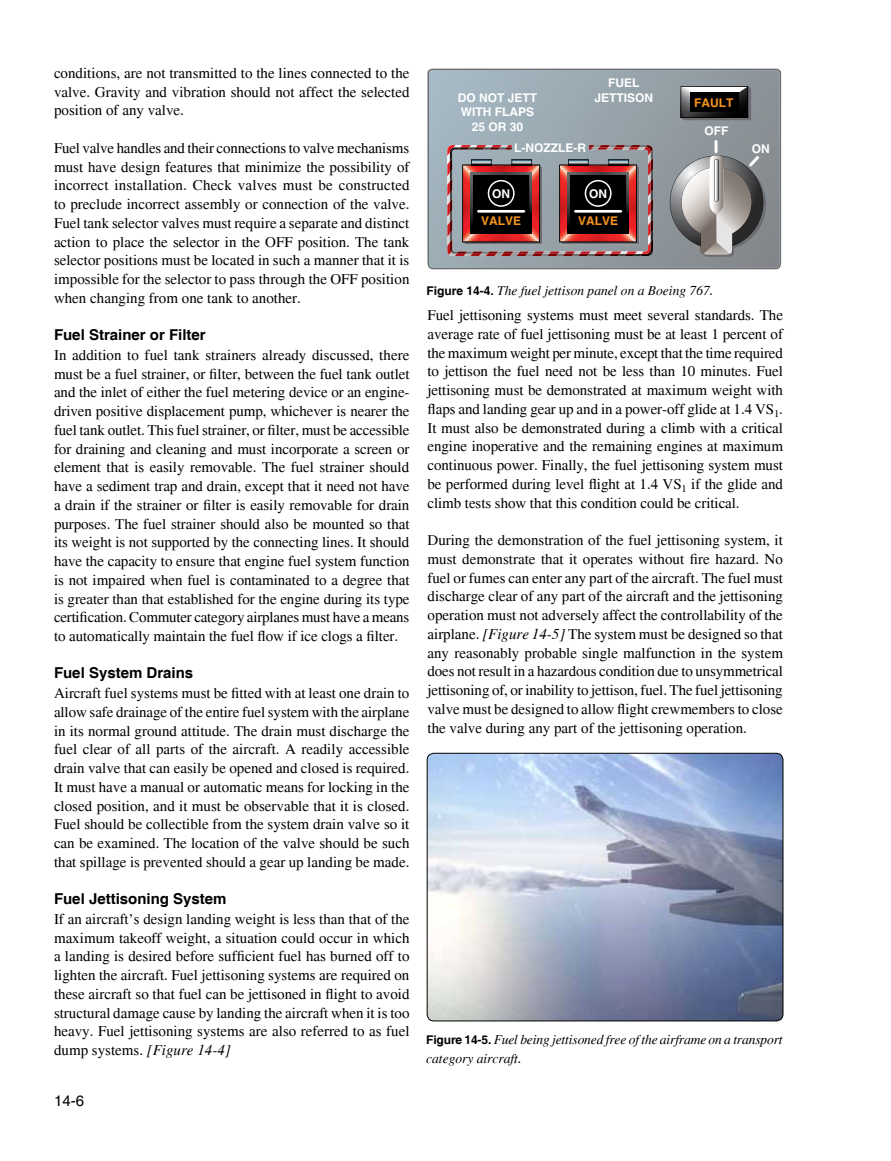
<style>
.page{position:relative;width:891px;height:1161px;background:#fff}
.page>*{position:absolute;margin:0;border:0;box-sizing:border-box;transform-origin:0 0}
.t1{font:15px/18.8px "Times";color:#000;text-align:justify}
.t2{font:15px "Helvetica";color:#000}
.t3{font:italic 13.5px/18.8px "Times";letter-spacing:-.005em;color:#000}
.t4{font:700 12px/14.4px "Helvetica";color:#fff;text-align:center}
.t5{font:700 12px "Helvetica";color:#f7941e}
.s1{font-family:"Helvetica";font-weight:700}
.s2{font-style:italic}
.s3{font-family:"Helvetica";font-weight:700;font-style:normal;font-size:12px}
.s4{font-size:15px}
</style>
<div class="page">
<svg style="left:428px;top:69px;width:353px;height:200px;background:#95a1a8"></svg>
<svg style="left:447px;top:145px;width:206px;height:111px;background:#745355"></svg>
<div style="left:703px;top:242px;width:31px;height:15px;background:#6d6e71;border-radius:4px"></div>
<svg style="left:681px;top:86px;width:70px;height:34px;background:#3a3a3b"></svg>
<svg style="left:670px;top:140px;width:93px;height:115px;background:#949494"></svg>
<img style="left:427px;top:753px;width:356px;height:268px">
<div style="left:427px;top:753px;width:356px;height:268px;border:1px solid #000;border-radius:7px"></div>
<p class="t1" style="left:54px;top:64px;width:357px">conditions, are not transmitted to the lines connected to the valve. Gravity and vibration should not affect the selected position of any valve.</p>
<p class="t1" style="left:54px;top:139px;width:357px">Fuel valve handles and their connections to valve mechanisms must have design features that minimize the possibility of incorrect installation. Check valves must be constructed to preclude incorrect assembly or connection of the valve.<br>Fuel tank selector valves must require a separate and distinct action to place the selector in the OFF position. The tank selector positions must be located in such a manner that it is impossible for the selector to pass through the OFF position when changing from one tank to another.</p>
<p class="t1" style="left:54px;top:325px;width:357px;line-height:20.2px"><span class="s1">Fuel Strainer or Filter<br></span>In addition to fuel tank strainers already discussed, there</p>
<p class="t1" style="left:54px;top:364px;width:357px">must be a fuel strainer, or filter, between the fuel tank outlet and the inlet of either the fuel metering device or an engine&shy;driven positive displacement pump, whichever is nearer the fuel tank outlet. This fuel strainer, or filter, must be accessible for draining and cleaning and must incorporate a screen or element that is easily removable. The fuel strainer should have a sediment trap and drain, except that it need not have a drain if the strainer or filter is easily removable for drain purposes. The fuel strainer should also be mounted so that its weight is not supported by the connecting lines. It should have the capacity to ensure that engine fuel system function is not impaired when fuel is contaminated to a degree that is greater than that established for the engine during its type certification. Commuter category airplanes must have a means to automatically maintain the fuel flow if ice clogs a filter.</p>
<p class="t1" style="left:54px;top:663px;width:357px;line-height:20.2px"><span class="s1">Fuel System Drains<br></span>Aircraft fuel systems must be fitted with at least one drain to</p>
<p class="t1" style="left:54px;top:703px;width:357px">allow safe drainage of the entire fuel system with the airplane in its normal ground attitude. The drain must discharge the fuel clear of all parts of the aircraft. A readily accessible drain valve that can easily be opened and closed is required.<br>It must have a manual or automatic means for locking in the closed position, and it must be observable that it is closed.<br>Fuel should be collectible from the system drain valve so it can be examined. The location of the valve should be such that spillage is prevented should a gear up landing be made.</p>
<p class="t1" style="left:54px;top:889px;width:357px;line-height:20.2px"><span class="s1">Fuel Jettisoning System<br></span>If an aircraft’s design landing weight is less than that of the</p>
<p class="t1" style="left:54px;top:928px;width:357px">maximum takeoff weight, a situation could occur in which a landing is desired before sufficient fuel has burned off to lighten the aircraft. Fuel jettisoning systems are required on these aircraft so that fuel can be jettisoned in flight to avoid structural damage cause by landing the aircraft when it is too heavy. Fuel jettisoning systems are also referred to as fuel dump systems. <span class="s2">[Figure 14-4]</span></p>
<p class="t2" style="left:54px;top:1092px;width:32px">14-6</p>
<p class="t4" style="left:458px;top:91px;width:81px">DO NOT JETT<br>WITH FLAPS<br>25 OR 30</p>
<p class="t4" style="left:514px;top:141px;width:73px">L-NOZZLE-R</p>
<p class="t4" style="left:594px;top:77px;width:60px">FUEL<br>JETTISON</p>
<p class="t4" style="left:492px;top:187px;width:19px">ON</p>
<p class="t5" style="left:481px;top:214px;width:42px">VALVE</p>
<p class="t4" style="left:589px;top:187px;width:19px">ON</p>
<p class="t5" style="left:578px;top:214px;width:42px">VALVE</p>
<p class="t5" style="left:694px;top:95px;width:41px">FAULT</p>
<p class="t4" style="left:705px;top:124px;width:25px">OFF</p>
<p class="t4" style="left:752px;top:142px;width:19px">ON</p>
<p class="t3" style="left:427px;top:282px;width:289px"><span class="s3">Figure 14-4.</span> The fuel jettison panel on a Boeing 767<span class="s4">.</span></p>
<p class="t1" style="left:428px;top:306px;width:357px">Fuel jettisoning systems must meet several standards. The average rate of fuel jettisoning must be at least 1 percent of the maximum weight per minute, except that the time required to jettison the fuel need not be less than 10 minutes. Fuel jettisoning must be demonstrated at maximum weight with flaps and landing gear up and in a power-off glide at 1.4 VS<sub>1</sub>.<br>It must also be demonstrated during a climb with a critical engine inoperative and the remaining engines at maximum continuous power. Finally, the fuel jettisoning system must be performed during level flight at 1.4 VS<sub>1</sub> if the glide and climb tests show that this condition could be critical.</p>
<p class="t1" style="left:428px;top:531px;width:357px">During the demonstration of the fuel jettisoning system, it must demonstrate that it operates without fire hazard. No fuel or fumes can enter any part of the aircraft. The fuel must discharge clear of any part of the aircraft and the jettisoning operation must not adversely affect the controllability of the airplane. <span class="s2">[Figure 14-5]</span> The system must be designed so that any reasonably probable single malfunction in the system does not result in a hazardous condition due to unsymmetrical jettisoning of, or inability to jettison, fuel. The fuel jettisoning valve must be designed to allow flight crewmembers to close the valve during any part of the jettisoning operation.</p>
<p class="t3" style="left:426px;top:1031px;width:358px"><span class="s3">Figure 14-5.</span> Fuel being jettisoned free of the airframe on a transport category aircraft<span class="s4">.</span></p>
</div>
